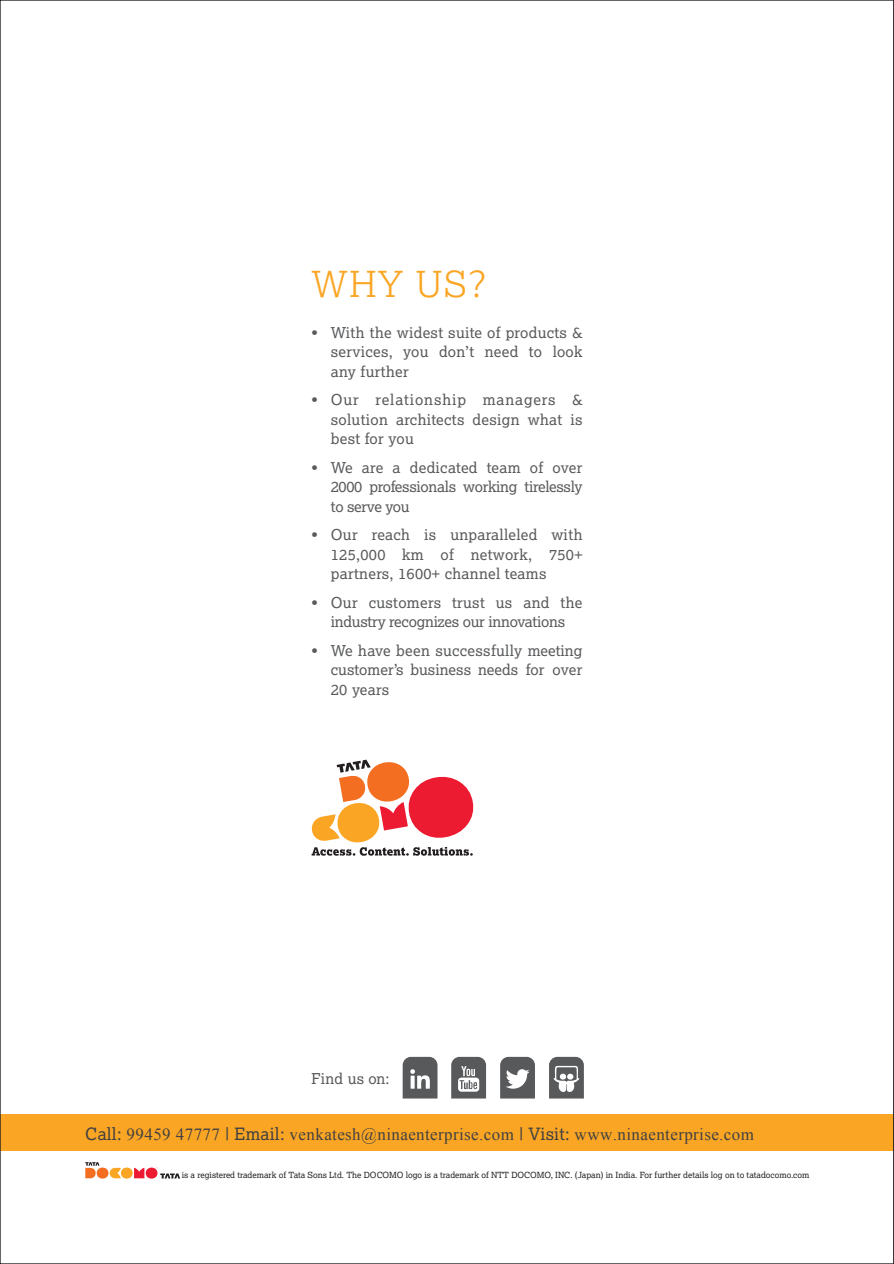
<style>
.page{position:relative;width:894px;height:1264px;background:#fff}
.page>*{position:absolute;margin:0;border:0;box-sizing:border-box;transform-origin:0 0}
.t1{font:300 35.85px "Lexia";color:#faa624}
.t2{font:16.95px "Times New Roman";letter-spacing:.015em;color:#414042}
.t3{font:15px/19.5px "Lexia";letter-spacing:.02em;color:#58595b;text-align:justify}
.t4{font:15px/19.5px "Lexia";letter-spacing:-.015em;color:#58595b;text-align:center}
.t5{font:8.4px "Lexia";color:#231f20}
.s1{font-family:"Lexia"}
</style>
<div class="page">
<svg style="left:451px;top:1056px;width:35px;height:42px"></svg>
<svg style="left:549px;top:1056px;width:34px;height:42px"></svg>
<svg style="left:402px;top:1056px;width:35px;height:42px"></svg>
<svg style="left:500px;top:1056px;width:35px;height:42px"></svg>
<div style="left:0;top:1114px;width:893px;height:36px;background:#faa624"></div>
<svg style="left:893px;top:0;width:1px;height:1263px"></svg>
<svg style="left:85px;top:1162px;width:95px;height:16px"></svg>
<svg style="left:311px;top:759px;width:163px;height:96px"></svg>
<h1 class="t1" style="left:311px;top:261px;width:177px">WHY US?</h1>
<p class="t3" style="left:331px;top:322px;width:253px;text-indent:-19px">• With the widest suite of products &amp; services, you don’t need to look any further</p>
<p class="t3" style="left:331px;top:389px;width:253px;text-indent:-19px">• Our relationship managers &amp; solution architects design what is best for you</p>
<p class="t3" style="left:331px;top:457px;width:253px;text-indent:-19px">• We are a dedicated team of over 2000 professionals working tirelessly to serve you</p>
<p class="t3" style="left:331px;top:524px;width:253px;text-indent:-19px">• Our reach is unparalleled with 125,000 km of network, 750+ partners, 1600+ channel teams</p>
<p class="t4" style="left:311px;top:592px;width:272px">• Our customers trust us and the industry recognizes our innovations</p>
<p class="t3" style="left:331px;top:640px;width:253px;text-indent:-19px">• We have been successfully meeting customer’s business needs for over 20 years</p>
<p class="t3" style="left:311px;top:1068px;width:79px">Find us on:</p>
<p class="t2" style="left:85px;top:1125px;width:670px"><span class="s1">Call:</span> 99459 47777 <span class="s1">| Email:</span> venkatesh@ninaenterprise.com <span class="s1">| Visit:</span> www.ninaenterprise.com</p>
<p class="t5" style="left:182px;top:1169px;width:629px">is a registered trademark of Tata Sons Ltd. The DOCOMO logo is a trademark of NTT DOCOMO, INC. (Japan) in India. For further details log on to tatadocomo.com</p>
</div>
